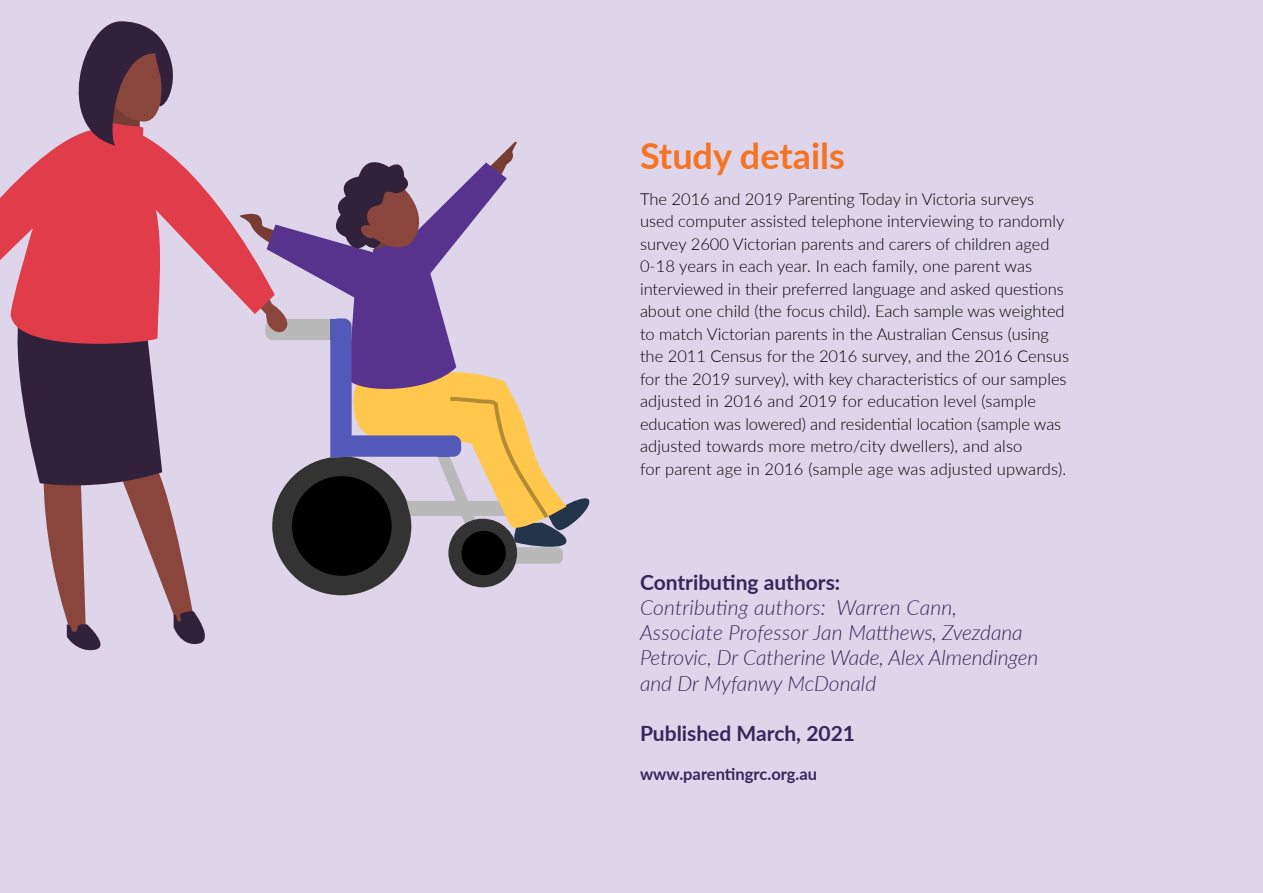
<style>
.page{position:relative;width:1263px;height:893px;background:#dfd5ea}
.page>*{position:absolute;margin:0;border:0;box-sizing:border-box;transform-origin:0 0}
.t1{font:700 36px "Lato";color:#f47422}
.t2{font:italic 300 21px/25.2px "Lato";letter-spacing:-.005em;color:#35275b}
.t3{font:700 21px "Lato";color:#35275b}
.t4{font:300 16.5px/22.5px "Lato";color:#000}
.t5{font:700 16.5px "Lato";color:#35275b}
</style>
<div class="page">
<svg style="left:494px;top:142px;width:23px;height:22px"></svg>
<svg style="left:275px;top:162px;width:232px;height:116px"></svg>
<svg style="left:327px;top:162px;width:101px;height:101px"></svg>
<svg style="left:44px;top:471px;width:149px;height:166px"></svg>
<svg style="left:18px;top:356px;width:144px;height:137px;background:#4c3951"></svg>
<svg style="left:0;top:150px;width:275px;height:206px;fill:#e03c4a"></svg>
<svg style="left:67px;top:624px;width:45px;height:27px"></svg>
<svg style="left:174px;top:610px;width:31px;height:34px"></svg>
<svg style="left:52px;top:21px;width:124px;height:156px"></svg>
<svg style="left:242px;top:278px;width:348px;height:317px"></svg>
<h1 class="t1" style="left:640px;top:130px;width:206px">Study details</h1>
<p class="t4" style="left:640px;top:187px;width:430px">The 2016 and 2019 Parenting Today in Victoria surveys used computer assisted telephone interviewing to randomly survey 2600 Victorian parents and carers of children aged 0-18 years in each year. In each family, one parent was interviewed in their preferred language and asked questions about one child (the focus child). Each sample was weighted to match Victorian parents in the Australian Census (using the 2011 Census for the 2016 survey, and the 2016 Census for the 2019 survey), with key characteristics of our samples adjusted in 2016 and 2019 for education level (sample education was lowered) and residential location (sample was adjusted towards more metro/city dwellers), and also<br>for parent age in 2016 (sample age was adjusted upwards).</p>
<p class="t3" style="left:640px;top:567px;width:202px">Contributing authors:</p>
<p class="t2" style="left:640px;top:594px;width:400px">Contributing authors: Warren Cann, Associate Professor Jan Matthews, Zvezdana Petrovic, Dr Catherine Wade, Alex Almendingen and Dr Myfanwy McDonald</p>
<p class="t3" style="left:640px;top:718px;width:217px">Published March, 2021</p>
<p class="t5" style="left:640px;top:762px;width:179px">www.parentingrc.org.au</p>
</div>
